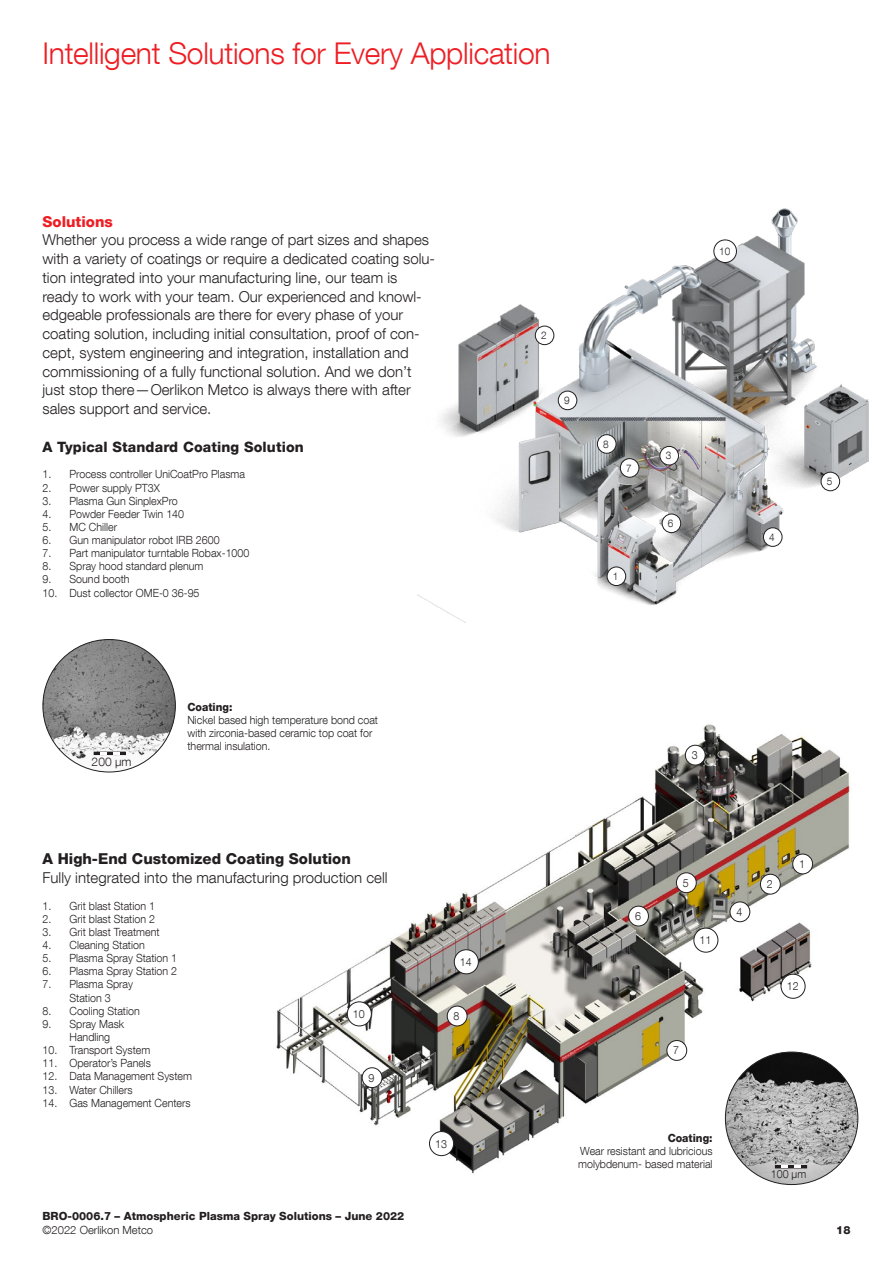
<style>
.page{position:relative;width:893px;height:1263px;background:#fff}
.page>*{position:absolute;margin:0;border:0;box-sizing:border-box;transform-origin:0 0}
.t1{font:300 30px "Helvetica Neue LT Com";letter-spacing:-.01em;color:#ee1d23}
.t2{font:300 15px/18.8px "Helvetica Neue LT Com";color:#231f20}
.t3{font:800 15px "Helvetica Neue LT Com";color:#231f20}
.t4{font:800 15px "Helvetica Neue LT Com";color:#ee1d23}
.t5{font:800 14.25px "Helvetica Neue LT Com";letter-spacing:.01em;color:#231f20}
.t6{font:300 12px "Helvetica Neue LT Com";color:#231f20}
.t7{font:300 11.25px/13.2px "Helvetica Neue LT Com";color:#231f20;scale:.95 1}
.t8{font:800 11.25px "Helvetica Neue LT Com";color:#231f20}
.t9{font:300 11.25px "Helvetica Neue LT Com";color:#231f20}
.t10{font:800 11.25px "Helvetica Neue LT Com";color:#231f20;scale:.95 1}
.t11{font:300 10.5px "Helvetica Neue LT Com";color:#231f20;scale:.95 1}
</style>
<div class="page">
<img style="left:417px;top:208px;width:452px;height:414px">
<div style="left:607px;top:567px;width:19px;height:18px;background:#fff;border-radius:50%"></div>
<div style="left:607px;top:567px;width:19px;height:19px;border:1px solid #231f20;border-radius:50%"></div>
<div style="left:535px;top:326px;width:19px;height:19px;background:#fff;border-radius:50%"></div>
<div style="left:535px;top:326px;width:19px;height:19px;border:1px solid #231f20;border-radius:50%"></div>
<div style="left:660px;top:446px;width:18px;height:19px;background:#fff;border-radius:50%"></div>
<div style="left:659px;top:446px;width:20px;height:19px;border:1px solid #231f20;border-radius:50%"></div>
<div style="left:763px;top:528px;width:19px;height:18px;background:#fff;border-radius:50%"></div>
<div style="left:763px;top:527px;width:19px;height:20px;border:1px solid #231f20;border-radius:50%"></div>
<div style="left:821px;top:472px;width:19px;height:19px;background:#fff;border-radius:50%"></div>
<div style="left:821px;top:472px;width:19px;height:19px;border:1px solid #231f20;border-radius:50%"></div>
<div style="left:662px;top:514px;width:19px;height:19px;background:#fff;border-radius:50%"></div>
<div style="left:662px;top:514px;width:19px;height:19px;border:1px solid #231f20;border-radius:50%"></div>
<div style="left:620px;top:459px;width:19px;height:18px;background:#fff;border-radius:50%"></div>
<div style="left:620px;top:458px;width:19px;height:20px;border:1px solid #231f20;border-radius:50%"></div>
<div style="left:597px;top:435px;width:19px;height:18px;background:#fff;border-radius:50%"></div>
<div style="left:597px;top:434px;width:19px;height:20px;border:1px solid #231f20;border-radius:50%"></div>
<div style="left:558px;top:391px;width:19px;height:19px;background:#fff;border-radius:50%"></div>
<div style="left:558px;top:391px;width:19px;height:19px;border:1px solid #231f20;border-radius:50%"></div>
<div style="left:714px;top:240px;width:22px;height:22px;background:#fff;border-radius:50%"></div>
<div style="left:713px;top:240px;width:24px;height:23px;border:1px solid #231f20;border-radius:50%"></div>
<img style="left:276px;top:724px;width:577px;height:454px">
<div style="left:685px;top:745px;width:20px;height:20px;background:#fff;border-radius:50%"></div>
<div style="left:685px;top:745px;width:21px;height:20px;border:1px solid #231f20;border-radius:50%"></div>
<div style="left:793px;top:854px;width:20px;height:20px;background:#fff;border-radius:50%"></div>
<div style="left:792px;top:854px;width:21px;height:20px;border:1px solid #231f20;border-radius:50%"></div>
<div style="left:760px;top:874px;width:20px;height:20px;background:#fff;border-radius:50%"></div>
<div style="left:760px;top:874px;width:21px;height:20px;border:1px solid #231f20;border-radius:50%"></div>
<div style="left:730px;top:902px;width:20px;height:20px;background:#fff;border-radius:50%"></div>
<div style="left:730px;top:901px;width:20px;height:21px;border:1px solid #231f20;border-radius:50%"></div>
<div style="left:676px;top:873px;width:20px;height:20px;background:#fff;border-radius:50%"></div>
<div style="left:676px;top:872px;width:21px;height:21px;border:1px solid #231f20;border-radius:50%"></div>
<div style="left:629px;top:906px;width:19px;height:20px;background:#fff;border-radius:50%"></div>
<div style="left:628px;top:906px;width:21px;height:20px;border:1px solid #231f20;border-radius:50%"></div>
<div style="left:667px;top:1040px;width:20px;height:20px;background:#fff;border-radius:50%"></div>
<div style="left:666px;top:1040px;width:21px;height:21px;border:1px solid #231f20;border-radius:50%"></div>
<div style="left:694px;top:928px;width:24px;height:24px;background:#fff;border-radius:50%"></div>
<div style="left:693px;top:928px;width:25px;height:24px;border:1px solid #231f20;border-radius:50%"></div>
<div style="left:781px;top:974px;width:24px;height:24px;background:#fff;border-radius:50%"></div>
<div style="left:781px;top:974px;width:24px;height:25px;border:1px solid #231f20;border-radius:50%"></div>
<div style="left:429px;top:1131px;width:25px;height:24px;background:#fff;border-radius:50%"></div>
<div style="left:429px;top:1131px;width:25px;height:25px;border:1px solid #231f20;border-radius:50%"></div>
<div style="left:447px;top:1006px;width:20px;height:20px;background:#fff;border-radius:50%"></div>
<div style="left:447px;top:1006px;width:20px;height:20px;border:1px solid #231f20;border-radius:50%"></div>
<div style="left:362px;top:1068px;width:20px;height:19px;background:#fff;border-radius:50%"></div>
<div style="left:362px;top:1067px;width:20px;height:21px;border:1px solid #231f20;border-radius:50%"></div>
<div style="left:347px;top:1002px;width:24px;height:24px;background:#fff;border-radius:50%"></div>
<div style="left:347px;top:1001px;width:25px;height:25px;border:1px solid #231f20;border-radius:50%"></div>
<div style="left:454px;top:950px;width:24px;height:24px;background:#fff;border-radius:50%"></div>
<div style="left:454px;top:949px;width:25px;height:25px;border:1px solid #231f20;border-radius:50%"></div>
<img style="left:725px;top:1052px;width:133px;height:132px;border-radius:66px">
<div style="left:775px;top:1165px;width:32px;height:3px;border:1px solid #231f20"></div>
<svg style="left:782px;top:1165px;width:6px;height:3px"></svg>
<svg style="left:794px;top:1165px;width:6px;height:3px"></svg>
<img style="left:43px;top:639px;width:132px;height:133px;border-radius:66px">
<div style="left:94px;top:752px;width:31px;height:3px;border:1px solid #231f20"></div>
<svg style="left:100px;top:752px;width:7px;height:2px"></svg>
<svg style="left:113px;top:752px;width:6px;height:2px"></svg>
<h1 class="t1" style="left:43px;top:35px;width:510px">Intelligent Solutions for Every Application</h1>
<h2 class="t4" style="left:43px;top:212px;width:72px">Solutions</h2>
<p class="t2" style="left:43px;top:230px;width:394px">Whether you process a wide range of part sizes and shapes with a variety of coatings or require a dedicated coating solu&shy;tion integrated into your manufacturing line, our team is ready to work with your team. Our experienced and knowl&shy;edgeable professionals are there for every phase of your coating solution, including initial consultation, proof of con&shy;cept, system engineering and integration, installation and commissioning of a fully functional solution. And we don’t just stop there—Oerlikon Metco is always there with after sales support and service.</p>
<p class="t5" style="left:43px;top:438px;width:263px">A Typical Standard Coating Solution</p>
<p class="t7" style="left:43px;top:468px;width:215px">1. Process controller UniCoatPro Plasma</p>
<p class="t7" style="left:43px;top:481px;width:125px">2. Power supply PT3X</p>
<p class="t7" style="left:43px;top:494px;width:144px">3. Plasma Gun SinplexPro</p>
<p class="t7" style="left:43px;top:507px;width:151px">4. Powder Feeder Twin 140</p>
<p class="t7" style="left:43px;top:520px;width:80px">5. MC Chiller</p>
<p class="t7" style="left:43px;top:533px;width:188px">6. Gun manipulator robot IRB 2600</p>
<p class="t7" style="left:43px;top:546px;width:219px">7. Part manipulator turntable Robax-1000</p>
<p class="t7" style="left:43px;top:559px;width:171px">8. Spray hood standard plenum</p>
<p class="t7" style="left:43px;top:573px;width:93px">9. Sound booth</p>
<p class="t7" style="left:43px;top:586px;width:167px">10. Dust collector OME-0 36-95</p>
<p class="t6" style="left:92px;top:755px;width:41px">200 µm</p>
<p class="t10" style="left:187px;top:700px;width:49px">Coating:</p>
<p class="t7" style="left:187px;top:713px;width:202px">Nickel based high temperature bond coat with zirconia-based ceramic top coat for thermal insulation.</p>
<h2 class="t3" style="left:43px;top:850px;width:310px">A High-End Customized Coating Solution</h2>
<h2 class="t2" style="left:43px;top:868px;width:347px">Fully integrated into the manufacturing production cell</h2>
<p class="t7" style="left:43px;top:899px;width:120px">1. Grit blast Station 1</p>
<p class="t7" style="left:43px;top:912px;width:120px">2. Grit blast Station 2</p>
<p class="t7" style="left:43px;top:925px;width:125px">3. Grit blast Treatment</p>
<p class="t7" style="left:43px;top:938px;width:109px">4. Cleaning Station</p>
<p class="t7" style="left:43px;top:951px;width:143px">5. Plasma Spray Station 1</p>
<p class="t7" style="left:43px;top:964px;width:143px">6. Plasma Spray Station 2</p>
<p class="t7" style="left:43px;top:978px;width:97px;text-align:center">7. Plasma Spray<br>Station 3</p>
<p class="t7" style="left:43px;top:1004px;width:104px">8. Cooling Station</p>
<p class="t7" style="left:70px;top:1017px;width:59px;text-indent:-27px">9. Spray Mask<br>Handling</p>
<p class="t7" style="left:43px;top:1043px;width:115px">10. Transport System</p>
<p class="t7" style="left:43px;top:1056px;width:116px">11. Operator’s Panels</p>
<p class="t7" style="left:43px;top:1069px;width:159px">12. Data Management System</p>
<p class="t7" style="left:43px;top:1083px;width:96px">13. Water Chillers</p>
<p class="t7" style="left:43px;top:1096px;width:157px">14. Gas Management Centers</p>
<p class="t7" style="left:353px;top:1007px;width:14px">10</p>
<p class="t7" style="left:369px;top:1071px;width:8px">9</p>
<p class="t7" style="left:460px;top:955px;width:14px">14</p>
<p class="t7" style="left:454px;top:1009px;width:8px">8</p>
<p class="t7" style="left:435px;top:1137px;width:14px">13</p>
<p class="t11" style="left:541px;top:329px;width:7px">2</p>
<p class="t11" style="left:564px;top:394px;width:7px">9</p>
<p class="t11" style="left:603px;top:438px;width:7px">8</p>
<p class="t11" style="left:626px;top:461px;width:7px">7</p>
<p class="t11" style="left:613px;top:570px;width:7px">1</p>
<p class="t11" style="left:666px;top:449px;width:7px">3</p>
<p class="t11" style="left:668px;top:517px;width:7px">6</p>
<p class="t11" style="left:719px;top:245px;width:13px">10</p>
<p class="t11" style="left:769px;top:531px;width:7px">4</p>
<p class="t11" style="left:827px;top:475px;width:7px">5</p>
<p class="t7" style="left:692px;top:748px;width:8px">3</p>
<p class="t7" style="left:635px;top:909px;width:8px">6</p>
<p class="t7" style="left:683px;top:876px;width:8px">5</p>
<p class="t7" style="left:699px;top:933px;width:14px">11</p>
<p class="t7" style="left:673px;top:1044px;width:8px">7</p>
<p class="t7" style="left:736px;top:905px;width:8px">4</p>
<p class="t7" style="left:767px;top:877px;width:8px">2</p>
<p class="t7" style="left:799px;top:857px;width:8px">1</p>
<p class="t7" style="left:787px;top:979px;width:14px">12</p>
<p class="t10" style="left:668px;top:1131px;width:49px">Coating:</p>
<p class="t7" style="left:578px;top:1144px;width:143px">Wear resistant and lubricious molybdenum- based material</p>
<p class="t7" style="left:771px;top:1167px;width:39px">100 µm</p>
<p class="t8" style="left:43px;top:1209px;width:363px">BRO-0006.7 – Atmospheric Plasma Spray Solutions – June 2022</p>
<p class="t9" style="left:43px;top:1223px;width:112px">©2022 Oerlikon Metco</p>
<p class="t8" style="left:836px;top:1223px;width:16px">18</p>
</div>
